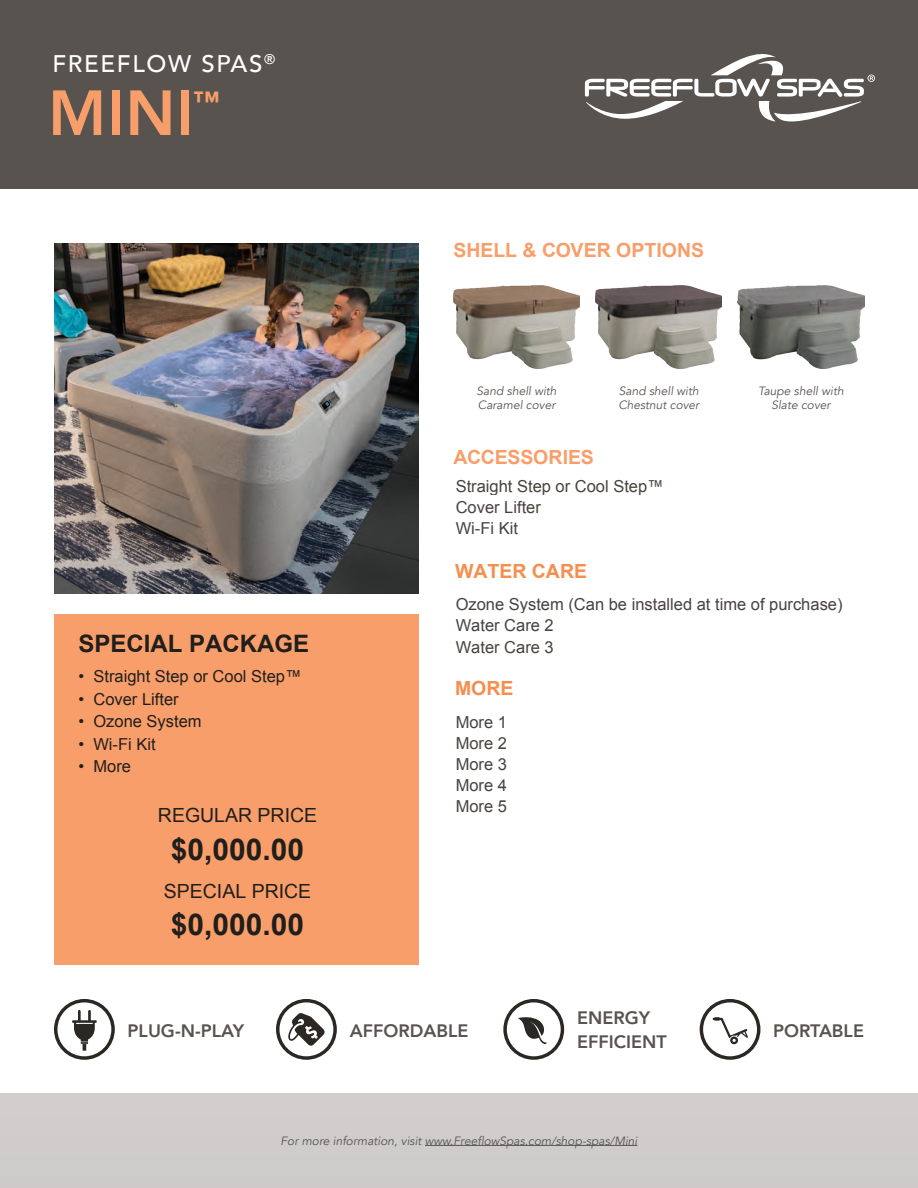
<style>
.page{position:relative;width:918px;height:1188px;background:#fff}
.page>*{position:absolute;margin:0;border:0;box-sizing:border-box;transform-origin:0 0}
.t1{font:800 63px "Avenir";color:#f89e6b}
.t2{font:700 30px "Arial";color:#211f1c}
.t3{font:800 26.25px "Avenir";color:#f89e6b}
.t4{font:700 24px "Arial";color:#211f1c}
.t5{font:500 24px "Avenir";letter-spacing:.07em;color:#fff}
.t6{font:700 19.5px "Arial";letter-spacing:-.005em;color:#f89e6b}
.t7{font:19.5px "Arial";color:#211f1c}
.t8{font:700 19.5px "Arial";color:#f58f4f}
.t9{font:800 18px/23.9px "Avenir";color:#59534f}
.t10{font:16.5px/21.1px "Arial";color:#47423d}
.t11{font:16.5px "Arial";color:#211f1c}
.t12{font:italic 12px/14.4px "Avenir";color:#59534f}
</style>
<div class="page">
<div style="left:0;top:0;width:918px;height:189px;background:#59534f"></div>
<div style="left:0;top:1094px;width:918px;height:94px;background:#cdcac9"></div>
<svg style="left:585px;top:54px;width:290px;height:68px"></svg>
<hr style="left:425px;top:1145px;width:212px;height:1px;background:#59534f">
<div style="left:54px;top:614px;width:364px;height:351px;background:#f89e6b"></div>
<img style="left:54px;top:243px;width:364px;height:351px">
<svg style="left:518px;top:1017px;width:29px;height:27px"></svg>
<div style="left:503px;top:999px;width:61px;height:61px;border:3px solid #2b2824;border-radius:50%"></div>
<svg style="left:72px;top:1010px;width:25px;height:41px"></svg>
<div style="left:54px;top:999px;width:61px;height:61px;border:3px solid #2b2824;border-radius:50%"></div>
<div style="left:276px;top:999px;width:61px;height:61px;border:3px solid #2b2824;border-radius:50%"></div>
<svg style="left:288px;top:1013px;width:37px;height:33px"></svg>
<svg style="left:713px;top:1017px;width:35px;height:27px"></svg>
<div style="left:700px;top:999px;width:60px;height:61px;border:3px solid #2b2824;border-radius:50%"></div>
<img style="left:454px;top:286px;width:126px;height:83px">
<img style="left:738px;top:285px;width:126px;height:84px">
<img style="left:596px;top:286px;width:126px;height:83px">
<h3 class="t5" style="left:52px;top:50px;width:224px">FREEFLOW SPAS<sup>®</sup></h3>
<h1 class="t1" style="left:48px;top:87px;width:147px">MINI</h1>
<h3 class="t3" style="left:193px;top:89px;width:28px">™</h3>
<h3 class="t4" style="left:78px;top:633px;width:232px">SPECIAL PACKAGE</h3>
<h3 class="t11" style="left:78px;top:670px;width:225px">• Straight Step or Cool Step™</h3>
<h3 class="t11" style="left:78px;top:690px;width:102px">• Cover Lifter</h3>
<h3 class="t11" style="left:78px;top:715px;width:125px">• Ozone System</h3>
<h3 class="t11" style="left:78px;top:734px;width:79px">• Wi-Fi Kit</h3>
<h3 class="t11" style="left:78px;top:757px;width:54px">• More</h3>
<h3 class="t7" style="left:158px;top:804px;width:161px">REGULAR PRICE</h3>
<h2 class="t2" style="left:171px;top:837px;width:135px">$0,000.00</h2>
<h3 class="t7" style="left:164px;top:880px;width:149px">SPECIAL PRICE</h3>
<h2 class="t2" style="left:171px;top:912px;width:135px">$0,000.00</h2>
<h3 class="t6" style="left:454px;top:239px;width:252px">SHELL &amp; COVER OPTIONS</h3>
<p class="t12" style="left:477px;top:384px;width:81px">Sand shell with<br>Caramel cover</p>
<h3 class="t6" style="left:454px;top:446px;width:142px">ACCESSORIES</h3>
<p class="t12" style="left:618px;top:384px;width:82px">Sand shell with<br>Chestnut cover</p>
<p class="t12" style="left:758px;top:384px;width:87px;text-align:center">Taupe shell with<br>Slate cover</p>
<h3 class="t10" style="left:456px;top:477px;width:210px">Straight Step or Cool Step™<br>Cover Lifter<br>Wi-Fi Kit</h3>
<h3 class="t8" style="left:455px;top:560px;width:134px">WATER CARE</h3>
<h3 class="t10" style="left:456px;top:595px;width:388px">Ozone System (Can be installed at time of purchase)<br>Water Care 2<br>Water Care 3</h3>
<h3 class="t8" style="left:455px;top:677px;width:60px">MORE</h3>
<h3 class="t10" style="left:456px;top:712px;width:53px;text-align:justify">More 1<br>More 2<br>More 3<br>More 4<br>More 5</h3>
<h3 class="t9" style="left:577px;top:1008px;width:91px">ENERGY<br>EFFICIENT</h3>
<h3 class="t9" style="left:128px;top:1020px;width:118px">PLUG-N-PLAY</h3>
<h3 class="t9" style="left:350px;top:1020px;width:120px">AFFORDABLE</h3>
<h3 class="t9" style="left:773px;top:1020px;width:92px">PORTABLE</h3>
<p class="t12" style="left:281px;top:1134px;width:358px">For more information, visit www.FreeflowSpas.com/shop-spas/Mini</p>
</div>
